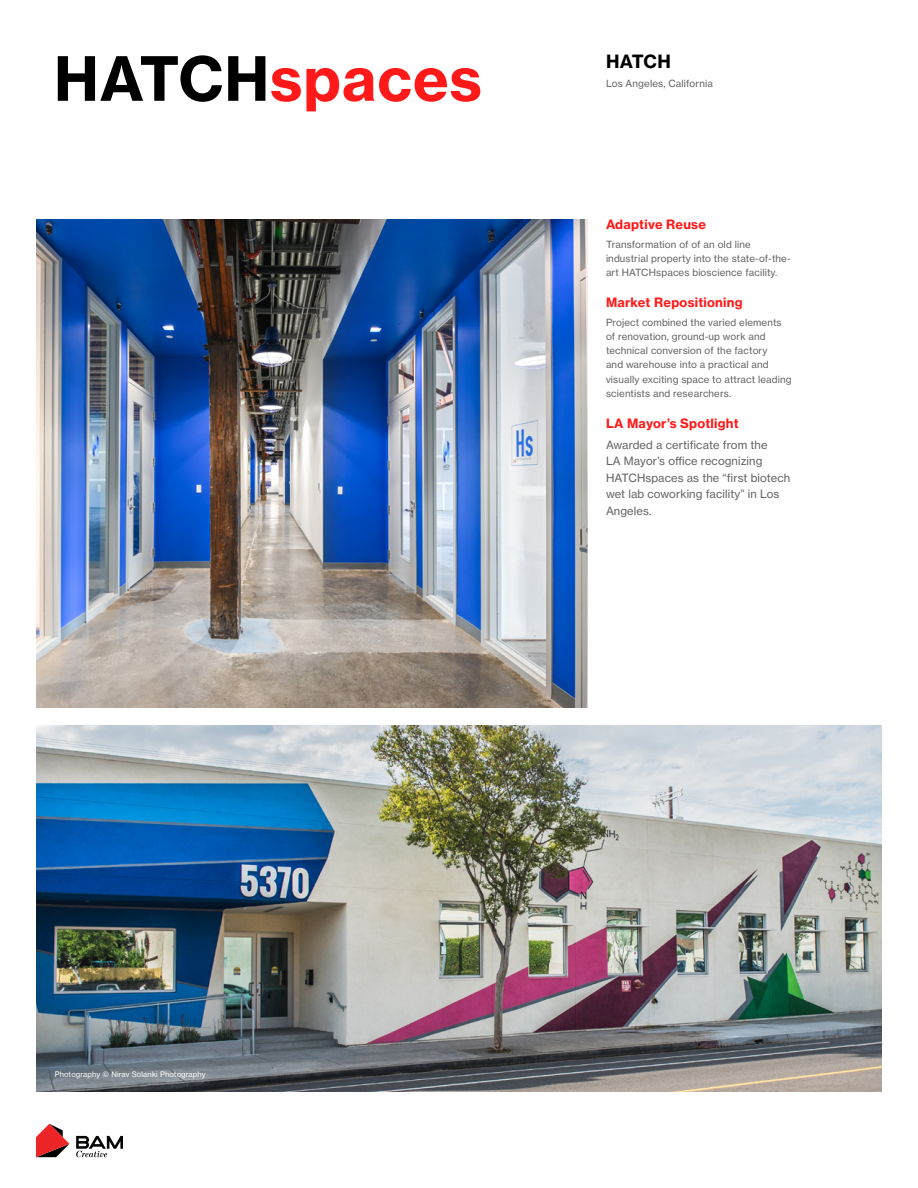
<style>
.page{position:relative;width:918px;height:1188px;background:#fff}
.page>*{position:absolute;margin:0;border:0;box-sizing:border-box;transform-origin:0 0}
.company_2{font:60px "N Haas Grotesk TX Pro 75 Bd";letter-spacing:.015em;color:#ff1919}
.Project{font:18px "N Haas Grotesk TX Pro 75 Bd";letter-spacing:.005em;color:#000}
.t1{font:12.75px "N Haas Grotesk TX Pro 75 Bd";letter-spacing:.02em;color:#ff1919}
.basic{font:11.25px/16.5px "N Haas Grotesk TX Pro 55 Rg";letter-spacing:.01em;color:#646464}
.basic-2{font:9.75px/14.2px "N Haas Grotesk TX Pro 55 Rg";letter-spacing:.015em;color:#646464}
.photo_credit{font:7.5px "N Haas Grotesk TX Pro 55 Rg";letter-spacing:.015em;color:#fff}
.s1{color:#000}
</style>
<div class="page">
<svg style="left:36px;top:1124px;width:33px;height:33px"></svg>
<svg style="left:76px;top:1136px;width:47px;height:21px"></svg>
<img style="left:36px;top:725px;width:846px;height:366px">
<img style="left:36px;top:219px;width:552px;height:488px">
<p class="company_2" style="left:54px;top:41px;width:429px"><span class="s1">HATCH</span>spaces</p>
<p class="Project" style="left:606px;top:50px;width:66px">HATCH</p>
<p class="basic-2" style="left:606px;top:76px;width:108px">Los Angeles, California</p>
<p class="photo_credit" style="left:55px;top:1070px;width:152px">Photography © Nirav Solanki Photography</p>
<p class="t1" style="left:606px;top:216px;width:101px">Adaptive Reuse</p>
<p class="basic-2" style="left:606px;top:237px;width:186px">Transformation of of an old line industrial property into the state-of-the&shy;art HATCHspaces bioscience facility.</p>
<p class="t1" style="left:606px;top:294px;width:138px">Market Repositioning</p>
<p class="basic-2" style="left:606px;top:315px;width:187px">Project combined the varied elements of renovation, ground-up work and technical conversion of the factory<br>and warehouse into a practical and visually exciting space to attract leading scientists and researchers.</p>
<p class="t1" style="left:606px;top:415px;width:134px">LA Mayor’s Spotlight</p>
<p class="basic" style="left:606px;top:436px;width:186px">Awarded a certificate from the<br>LA Mayor’s office recognizing<br>HATCHspaces as the “first biotech wet lab coworking facility” in Los<br>Angeles.</p>
</div>
